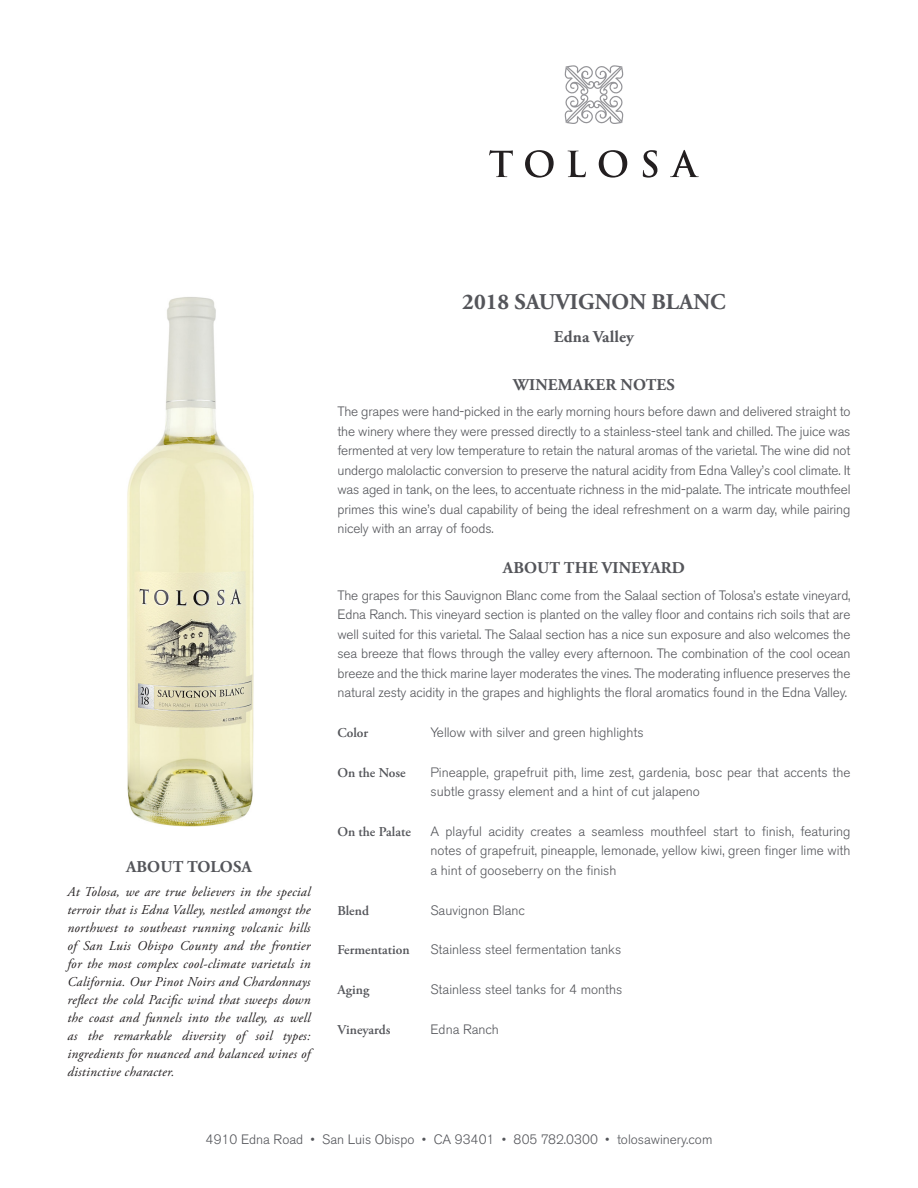
<style>
.page{position:relative;width:918px;height:1188px;background:#fff}
.page>*{position:absolute;margin:0;border:0;box-sizing:border-box;transform-origin:0 0}
.Head_1{font:700 22.5px "Adobe Garamond Pro";color:#54555a}
.Head_2{font:700 16.5px "Adobe Garamond Pro";letter-spacing:.01em;color:#54555a}
.Text_light{font:300 13.5px/19.5px "Akzidenz Grotesk BE";color:#54555a;text-align:justify}
.t1{font:italic 13.5px/18px "Adobe Garamond Pro";letter-spacing:.02em;color:#231f20;text-align:justify}
.Text_light-2{font:600 13.5px "Adobe Garamond Pro";color:#54555a}
</style>
<div class="page">
<img style="left:127px;top:297px;width:127px;height:530px">
<svg style="left:489px;top:150px;width:24px;height:27px"></svg>
<svg style="left:525px;top:150px;width:29px;height:28px"></svg>
<svg style="left:568px;top:151px;width:18px;height:26px"></svg>
<svg style="left:599px;top:150px;width:28px;height:28px"></svg>
<svg style="left:643px;top:150px;width:14px;height:28px"></svg>
<svg style="left:670px;top:150px;width:29px;height:27px"></svg>
<svg style="left:564px;top:65px;width:60px;height:59px"></svg>
<p class="Head_2" style="left:126px;top:857px;width:127px">ABOUT TOLOSA</p>
<p class="t1" style="left:68px;top:883px;width:245px">At Tolosa, we are true believers in the special terroir that is Edna Valley, nestled amongst the northwest to southeast running volcanic hills of San Luis Obispo County and the frontier for the most complex cool-climate varietals in California. Our Pinot Noirs and Chardonnays reflect the cold Pacific wind that sweeps down the coast and funnels into the valley, as well as the remarkable diversity of soil types: ingredients for nuanced and balanced wines of distinctive character.</p>
<p class="Head_1" style="left:462px;top:288px;width:265px">2018 SAUVIGNON BLANC</p>
<p class="Head_2" style="left:554px;top:327px;width:82px">Edna Valley</p>
<p class="Head_2" style="left:513px;top:375px;width:163px">WINEMAKER NOTES</p>
<p class="Text_light" style="left:338px;top:402px;width:515px">The grapes were hand-picked in the early morning hours before dawn and delivered straight to the winery where they were pressed directly to a stainless-steel tank and chilled. The juice was fermented at very low temperature to retain the natural aromas of the varietal. The wine did not undergo malolactic conversion to preserve the natural acidity from Edna Valley’s cool climate. It was aged in tank, on the lees, to accentuate richness in the mid-palate. The intricate mouthfeel primes this wine’s dual capability of being the ideal refreshment on a warm day, while pairing nicely with an array of foods.</p>
<p class="Head_2" style="left:503px;top:559px;width:184px">ABOUT THE VINEYARD</p>
<p class="Text_light" style="left:338px;top:585px;width:515px">The grapes for this Sauvignon Blanc come from the Salaal section of Tolosa’s estate vineyard, Edna Ranch. This vineyard section is planted on the valley floor and contains rich soils that are well suited for this varietal. The Salaal section has a nice sun exposure and also welcomes the sea breeze that flows through the valley every afternoon. The combination of the cool ocean breeze and the thick marine layer moderates the vines. The moderating influence preserves the natural zesty acidity in the grapes and highlights the floral aromatics found in the Edna Valley.</p>
<p class="Text_light-2" style="left:338px;top:725px;width:32px">Color</p>
<p class="Text_light" style="left:431px;top:723px;width:215px">Yellow with silver and green highlights</p>
<p class="Text_light-2" style="left:338px;top:765px;width:70px">On the Nose</p>
<p class="Text_light" style="left:430px;top:762px;width:422px">Pineapple, grapefruit pith, lime zest, gardenia, bosc pear that accents the subtle grassy element and a hint of cut jalapeno</p>
<p class="Text_light-2" style="left:338px;top:824px;width:75px">On the Palate</p>
<p class="Text_light" style="left:430px;top:822px;width:422px">A playful acidity creates a seamless mouthfeel start to finish, featuring notes of grapefruit, pineapple, lemonade, yellow kiwi, green finger lime with a hint of gooseberry on the finish</p>
<p class="Text_light-2" style="left:338px;top:903px;width:33px">Blend</p>
<p class="Text_light" style="left:431px;top:900px;width:96px">Sauvignon Blanc</p>
<p class="Text_light-2" style="left:338px;top:942px;width:74px">Fermentation</p>
<p class="Text_light" style="left:431px;top:940px;width:192px">Stainless steel fermentation tanks</p>
<p class="Text_light-2" style="left:338px;top:982px;width:33px">Aging</p>
<p class="Text_light" style="left:431px;top:980px;width:193px">Stainless steel tanks for 4 months</p>
<p class="Text_light-2" style="left:338px;top:1022px;width:54px">Vineyards</p>
<p class="Text_light" style="left:431px;top:1020px;width:70px">Edna Ranch</p>
<p class="Text_light" style="left:206px;top:1130px;width:508px">4910 Edna Road • San Luis Obispo • CA 93401 • 805 782.0300 • tolosawinery.com</p>
</div>
